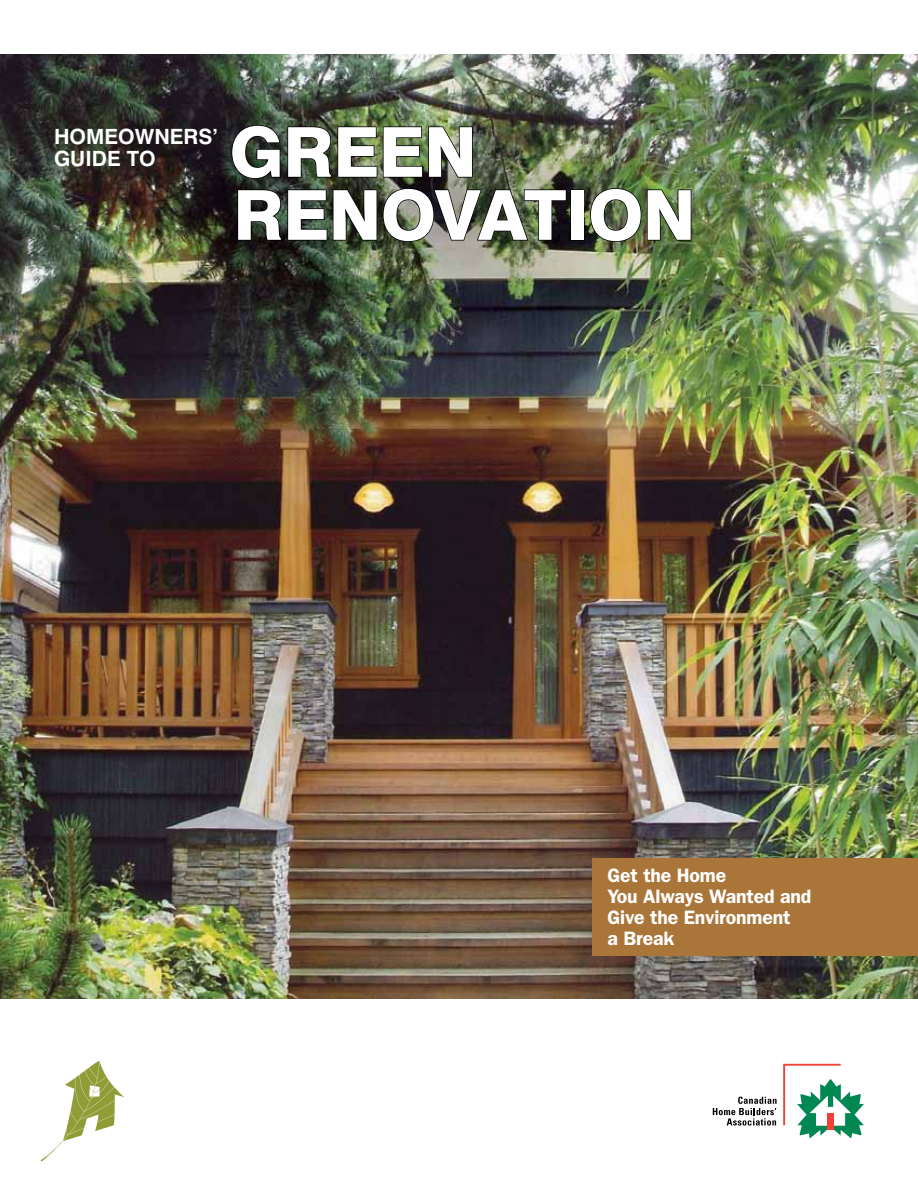
<style>
.page{position:relative;width:918px;height:1188px;background:#fff}
.page>*{position:absolute;margin:0;border:0;box-sizing:border-box;transform-origin:0 0}
.t1{font:800 69px/63px "Swiss 721 BT";letter-spacing:-.01em;color:#fff}
.t2{font:700 21px/22.5px "Swiss 721 BT";color:#fff}
.t3{font:600 19.5px/21px "Franklin Gothic";letter-spacing:-.01em;color:#fff}
</style>
<div class="page">
<img style="left:0;top:54px;width:918px;height:945px">
<div style="left:592px;top:858px;width:326px;height:98px;background:#aa7539"></div>
<svg style="left:231px;top:124px;width:50px;height:56px;background:#232b24"></svg>
<img style="left:287px;top:125px;width:186px;height:54px">
<img style="left:237px;top:187px;width:330px;height:56px">
<div style="left:570px;top:189px;width:14px;height:52px;border:2px solid #000"></div>
<img style="left:589px;top:187px;width:103px;height:56px">
<svg style="left:713px;top:1063px;width:151px;height:75px"></svg>
<svg style="left:41px;top:1060px;width:83px;height:102px"></svg>
<p class="t2" style="left:54px;top:125px;width:166px">HOMEOWNERS’<br>GUIDE TO</p>
<h1 class="t1" style="left:230px;top:120px;width:468px">GREEN<br>RENOVATION</h1>
<p class="t3" style="left:608px;top:865px;width:205px">Get the Home<br>You Always Wanted and<br>Give the Environment<br>a Break</p>
</div>
